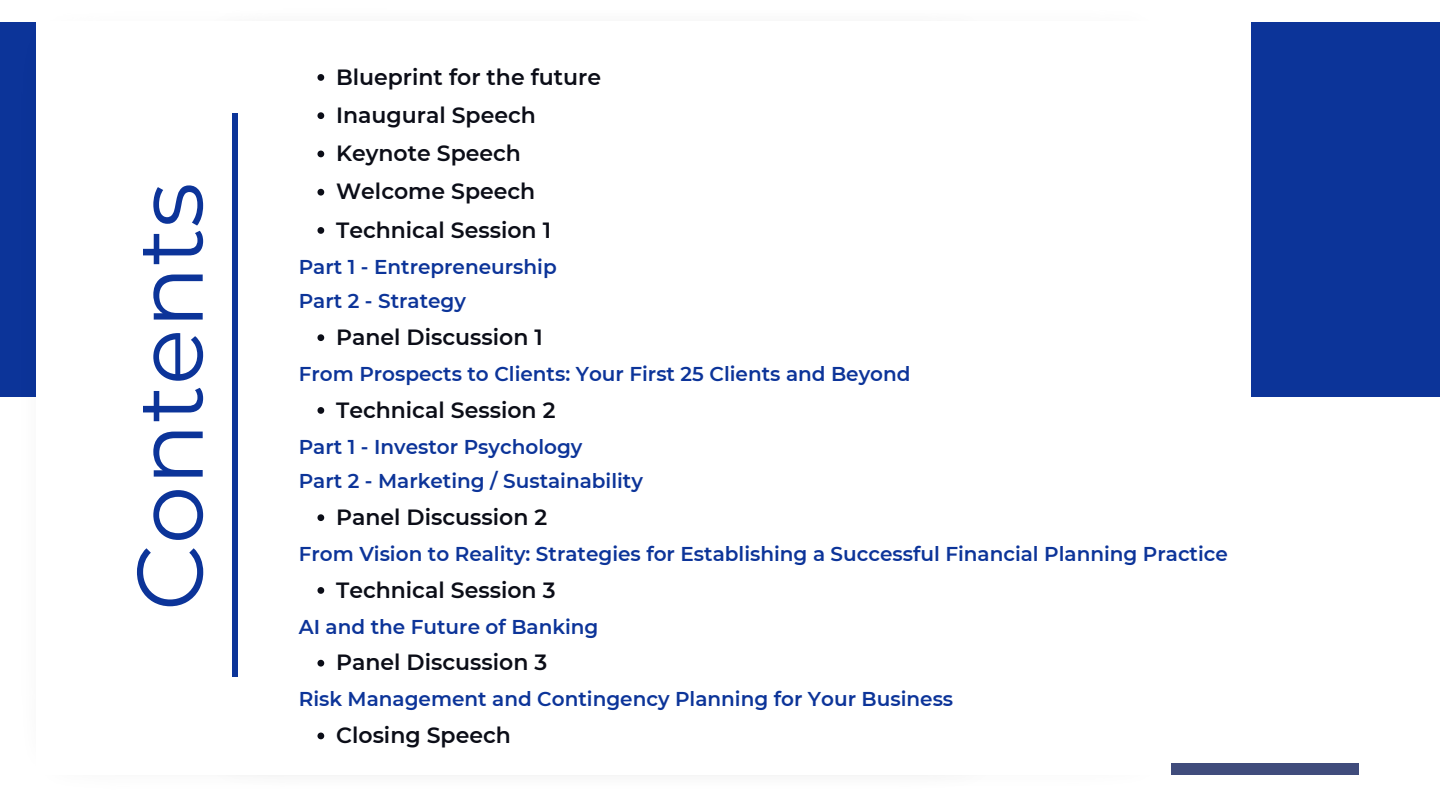
<style>
.page{position:relative;width:1440px;height:810px;background:#fff}
.page>*{position:absolute;margin:0;border:0;box-sizing:border-box;transform-origin:0 0}
.t1{font:93.1px "Montserrat";color:#0c3499}
.t2{font:600 22px "Montserrat";color:#0b0d17}
.t3{font:600 20px/34.5px "Montserrat";color:#0c3499}
</style>
<div class="page">
<div style="left:0;top:22px;width:1440px;height:375px;background:#0c3499"></div>
<div style="left:37px;top:22px;width:1214px;height:753px;background:#fff"></div>
<div style="left:1171px;top:764px;width:188px;height:11px;background:#404c7c"></div>
<div style="left:232px;top:114px;width:6px;height:563px;background:#0c3499"></div>
<svg style="left:317px;top:74px;width:7px;height:7px"></svg>
<svg style="left:317px;top:112px;width:7px;height:7px"></svg>
<svg style="left:317px;top:151px;width:7px;height:6px"></svg>
<svg style="left:317px;top:189px;width:7px;height:7px"></svg>
<svg style="left:317px;top:227px;width:7px;height:7px"></svg>
<svg style="left:317px;top:334px;width:7px;height:7px"></svg>
<svg style="left:317px;top:407px;width:7px;height:7px"></svg>
<svg style="left:317px;top:514px;width:7px;height:7px"></svg>
<svg style="left:317px;top:587px;width:7px;height:7px"></svg>
<svg style="left:317px;top:660px;width:7px;height:7px"></svg>
<svg style="left:317px;top:733px;width:7px;height:6px"></svg>
<p class="t1" style="left:113px;top:611px;width:430px;rotate:-90deg">Contents</p>
<p class="t2" style="left:336px;top:63px;width:267px">Blueprint for the future</p>
<h1 class="t2" style="left:336px;top:102px;width:201px">Inaugural Speech</h1>
<p class="t2" style="left:336px;top:140px;width:186px">Keynote Speech</p>
<p class="t2" style="left:336px;top:178px;width:201px">Welcome Speech</p>
<p class="t2" style="left:336px;top:216px;width:217px">Technical Session 1</p>
<p class="t3" style="left:299px;top:249px;width:259px">Part 1 - Entrepreneurship<br>Part 2 - Strategy</p>
<p class="t2" style="left:336px;top:324px;width:208px">Panel Discussion 1</p>
<h2 class="t3" style="left:299px;top:356px;width:613px">From Prospects to Clients: Your First 25 Clients and Beyond</h2>
<p class="t2" style="left:336px;top:396px;width:221px">Technical Session 2</p>
<h2 class="t3" style="left:299px;top:429px;width:346px">Part 1 - Investor Psychology<br>Part 2 - Marketing / Sustainability</h2>
<p class="t2" style="left:336px;top:504px;width:213px">Panel Discussion 2</p>
<h2 class="t3" style="left:299px;top:536px;width:931px">From Vision to Reality: Strategies for Establishing a Successful Financial Planning Practice</h2>
<p class="t2" style="left:336px;top:576px;width:221px">Technical Session 3</p>
<h2 class="t3" style="left:299px;top:609px;width:301px">AI and the Future of Banking</h2>
<p class="t2" style="left:336px;top:649px;width:213px">Panel Discussion 3</p>
<h2 class="t3" style="left:299px;top:682px;width:656px">Risk Management and Contingency Planning for Your Business</h2>
<p class="t2" style="left:336px;top:722px;width:176px">Closing Speech</p>
</div>
